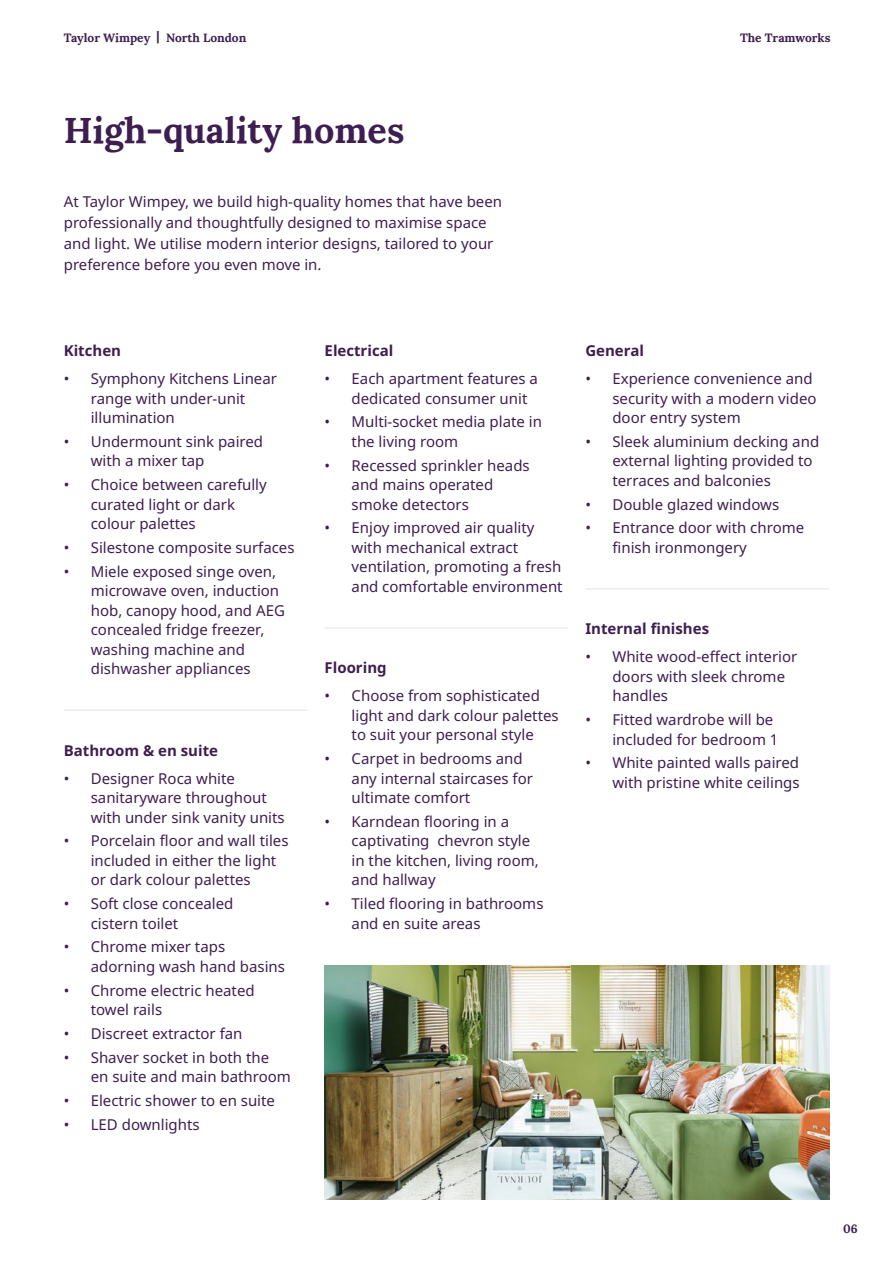
<style>
.page{position:relative;width:893px;height:1263px;background:#fff}
.page>*{position:absolute;margin:0;border:0;box-sizing:border-box;transform-origin:0 0}
.t1{font:700 36px "Lora";color:#3e1e50}
.t2{font:15px/19.5px "Noto Sans";color:#3e1e50}
.t3{font:700 15px "Noto Sans";color:#3e1e50}
.t4{font:700 12px "Lora";color:#3e1e50}
</style>
<div class="page">
<hr style="left:64px;top:709px;width:244px;height:2px;background:#efebed">
<hr style="left:325px;top:627px;width:243px;height:2px;background:#efebed">
<hr style="left:585px;top:588px;width:244px;height:2px;background:#efebed">
<img style="left:325px;top:965px;width:504px;height:234px">
<p class="t4" style="left:64px;top:27px;width:184px">Taylor Wimpey | North London</p>
<h1 class="t1" style="left:64px;top:99px;width:342px">High-quality homes</h1>
<p class="t2" style="left:64px;top:192px;width:440px;line-height:21px">At Taylor Wimpey, we build high-quality homes that have been professionally and thoughtfully designed to maximise space and light. We utilise modern interior designs, tailored to your preference before you even move in.</p>
<p class="t4" style="left:740px;top:27px;width:92px">The Tramworks</p>
<p class="t3" style="left:64px;top:340px;width:59px">Kitchen</p>
<p class="t2" style="left:91px;top:369px;width:188px;text-indent:-27px">• Symphony Kitchens Linear range with under-unit illumination</p>
<p class="t2" style="left:91px;top:432px;width:174px;text-indent:-27px">• Undermount sink paired with a mixer tap</p>
<p class="t2" style="left:91px;top:475px;width:178px;text-indent:-27px">• Choice between carefully curated light or dark colour palettes</p>
<p class="t2" style="left:64px;top:538px;width:232px">• Silestone composite surfaces</p>
<p class="t2" style="left:91px;top:562px;width:196px;text-indent:-27px">• Miele exposed singe oven, microwave oven, induction hob, canopy hood, and AEG concealed fridge freezer, washing machine and dishwasher appliances</p>
<p class="t3" style="left:64px;top:739px;width:156px">Bathroom &amp; en suite</p>
<p class="t2" style="left:91px;top:769px;width:195px;text-indent:-27px">• Designer Roca white sanitaryware throughout with under sink vanity units</p>
<p class="t2" style="left:91px;top:831px;width:199px;text-indent:-27px">• Porcelain floor and wall tiles included in either the light or dark colour palettes</p>
<p class="t2" style="left:91px;top:894px;width:144px;text-indent:-27px">• Soft close concealed cistern toilet</p>
<p class="t2" style="left:91px;top:937px;width:196px;text-indent:-27px">• Chrome mixer taps adorning wash hand basins</p>
<p class="t2" style="left:91px;top:981px;width:165px;text-indent:-27px">• Chrome electric heated towel rails</p>
<p class="t2" style="left:64px;top:1024px;width:180px">• Discreet extractor fan</p>
<p class="t2" style="left:91px;top:1048px;width:202px;text-indent:-27px">• Shaver socket in both the<br>en suite and main bathroom</p>
<p class="t2" style="left:64px;top:1091px;width:213px">• Electric shower to en suite</p>
<p class="t2" style="left:64px;top:1115px;width:137px">• LED downlights</p>
<p class="t3" style="left:325px;top:340px;width:70px">Electrical</p>
<p class="t2" style="left:352px;top:369px;width:188px;text-indent:-27px">• Each apartment features a dedicated consumer unit</p>
<p class="t2" style="left:352px;top:413px;width:192px;text-indent:-27px">• Multi-socket media plate in the living room</p>
<p class="t2" style="left:352px;top:456px;width:180px;text-indent:-27px">• Recessed sprinkler heads and mains operated smoke detectors</p>
<p class="t2" style="left:352px;top:519px;width:213px;text-indent:-27px">• Enjoy improved air quality with mechanical extract ventilation, promoting a fresh and comfortable environment</p>
<p class="t3" style="left:325px;top:657px;width:64px">Flooring</p>
<p class="t2" style="left:352px;top:686px;width:209px;text-indent:-27px">• Choose from sophisticated light and dark colour palettes to suit your personal style</p>
<p class="t2" style="left:352px;top:749px;width:183px;text-indent:-27px">• Carpet in bedrooms and any internal staircases for ultimate comfort</p>
<p class="t2" style="left:352px;top:812px;width:189px;text-indent:-27px">• Karndean flooring in a captivating chevron style in the kitchen, living room, and hallway</p>
<p class="t2" style="left:352px;top:894px;width:193px;text-indent:-27px">• Tiled flooring in bathrooms and en suite areas</p>
<p class="t3" style="left:585px;top:340px;width:60px">General</p>
<p class="t2" style="left:612px;top:369px;width:206px;text-indent:-27px">• Experience convenience and security with a modern video door entry system</p>
<p class="t2" style="left:612px;top:432px;width:208px;text-indent:-27px">• Sleek aluminium decking and external lighting provided to terraces and balconies</p>
<p class="t2" style="left:585px;top:495px;width:195px">• Double glazed windows</p>
<p class="t2" style="left:612px;top:518px;width:193px;text-indent:-27px">• Entrance door with chrome finish ironmongery</p>
<p class="t3" style="left:585px;top:618px;width:125px">Internal finishes</p>
<p class="t2" style="left:612px;top:647px;width:186px;text-indent:-27px">• White wood-effect interior doors with sleek chrome handles</p>
<p class="t2" style="left:612px;top:710px;width:168px;text-indent:-27px">• Fitted wardrobe will be included for bedroom 1</p>
<p class="t2" style="left:585px;top:753px;width:216px;text-align:right">• White painted walls paired with pristine white ceilings</p>
<p class="t4" style="left:843px;top:1219px;width:16px">06</p>
</div>
